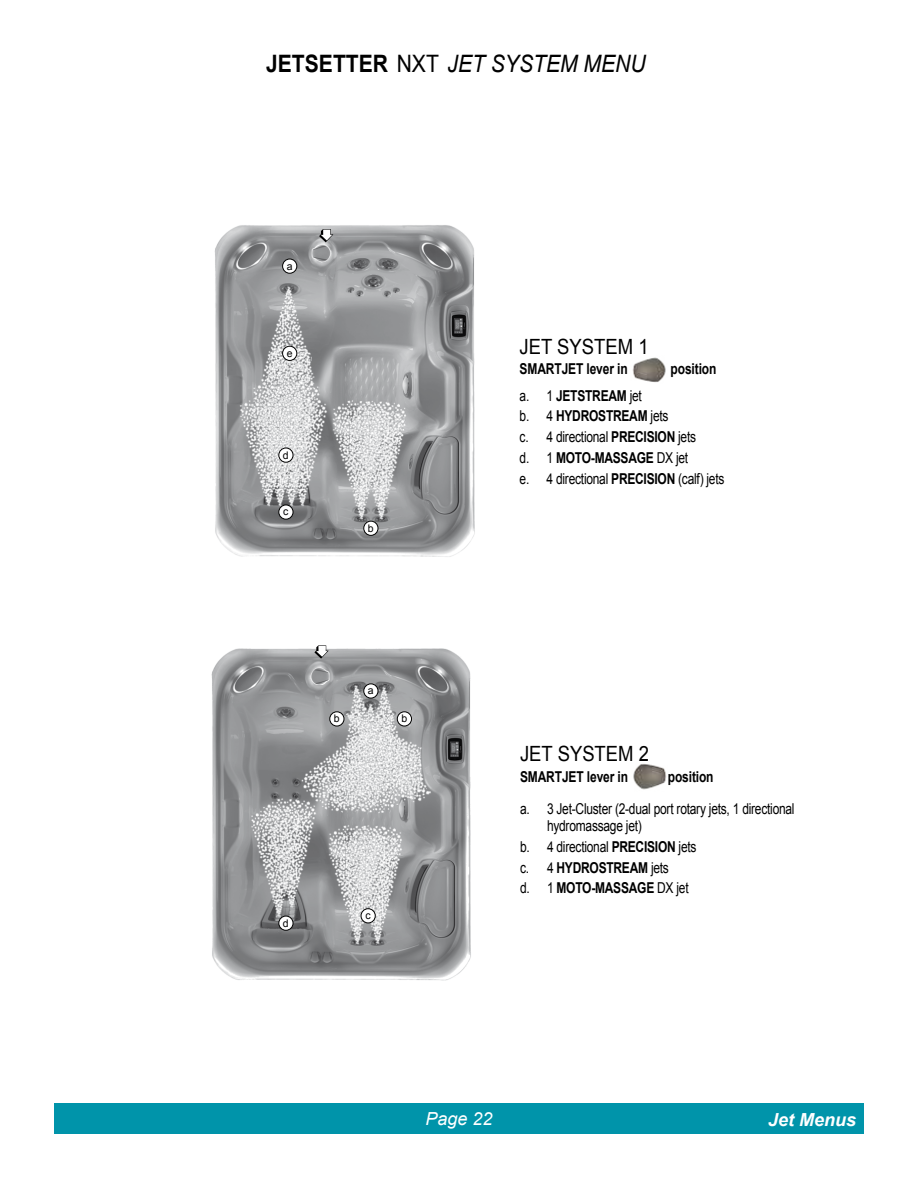
<style>
.page{position:relative;width:918px;height:1188px;background:#fff}
.page>*{position:absolute;margin:0;border:0;box-sizing:border-box;transform-origin:0 0}
.t1{font:italic 24px "Arial";color:#000;scale:.88 1}
.t2{font:21px "Arial";color:#000;scale:.88 1}
.t3{font:italic 700 18px "Arial";color:#fff}
.t4{font:italic 18px "Arial";color:#fff}
.t5{font:15px/20.9px "Arial";letter-spacing:-.02em;color:#000;scale:.8 1}
.t6{font:700 15px "Arial";letter-spacing:-.01em;color:#000;scale:.8 1}
.t7{font:10.5px "Arial";color:#000}
.s1{font-weight:700;font-style:normal}
.s2{font-style:normal}
.s3{font-weight:700}
</style>
<div class="page">
<div style="left:54px;top:1103px;width:810px;height:31px;background:#0094aa"></div>
<img style="left:633px;top:764px;width:34px;height:26px">
<img style="left:632px;top:357px;width:34px;height:26px">
<img style="left:211px;top:648px;width:260px;height:333px">
<img style="left:214px;top:225px;width:261px;height:332px">
<svg style="left:314px;top:645px;width:15px;height:14px"></svg>
<svg style="left:319px;top:229px;width:14px;height:13px"></svg>
<div style="left:283px;top:259px;width:14px;height:14px;background:#fff;border-radius:50%"></div>
<div style="left:282px;top:259px;width:15px;height:14px;border:1px solid #000;border-radius:50%"></div>
<div style="left:364px;top:521px;width:14px;height:14px;background:#fff;border-radius:50%"></div>
<div style="left:364px;top:521px;width:14px;height:15px;border:1px solid #000;border-radius:50%"></div>
<div style="left:279px;top:505px;width:14px;height:14px;background:#fff;border-radius:50%"></div>
<div style="left:279px;top:505px;width:14px;height:14px;border:1px solid #000;border-radius:50%"></div>
<div style="left:279px;top:448px;width:14px;height:14px;background:#fff;border-radius:50%"></div>
<div style="left:279px;top:448px;width:14px;height:14px;border:1px solid #000;border-radius:50%"></div>
<div style="left:364px;top:684px;width:14px;height:14px;background:#fff;border-radius:50%"></div>
<div style="left:364px;top:684px;width:14px;height:14px;border:1px solid #000;border-radius:50%"></div>
<div style="left:397px;top:712px;width:15px;height:14px;background:#fff;border-radius:50%"></div>
<div style="left:397px;top:712px;width:15px;height:14px;border:1px solid #000;border-radius:50%"></div>
<div style="left:361px;top:909px;width:14px;height:14px;background:#fff;border-radius:50%"></div>
<div style="left:361px;top:908px;width:14px;height:15px;border:1px solid #000;border-radius:50%"></div>
<div style="left:283px;top:346px;width:14px;height:14px;background:#fff;border-radius:50%"></div>
<div style="left:282px;top:346px;width:15px;height:15px;border:1px solid #000;border-radius:50%"></div>
<div style="left:330px;top:712px;width:14px;height:14px;background:#fff;border-radius:50%"></div>
<div style="left:330px;top:712px;width:14px;height:14px;border:1px solid #000;border-radius:50%"></div>
<div style="left:279px;top:916px;width:14px;height:14px;background:#fff;border-radius:50%"></div>
<div style="left:279px;top:916px;width:14px;height:15px;border:1px solid #000;border-radius:50%"></div>
<h1 class="t1" style="left:266px;top:48px;width:433px"><span class="s1">JETSETTER</span> <span class="s2">NXT</span> JET SYSTEM MENU</h1>
<p class="t7" style="left:287px;top:259px;width:7px">a</p>
<p class="t7" style="left:287px;top:346px;width:7px">e</p>
<p class="t7" style="left:283px;top:448px;width:7px">d</p>
<p class="t7" style="left:283px;top:505px;width:7px">c</p>
<p class="t7" style="left:368px;top:521px;width:7px">b</p>
<p class="t7" style="left:334px;top:712px;width:7px">b</p>
<p class="t7" style="left:368px;top:684px;width:7px">a</p>
<p class="t7" style="left:401px;top:712px;width:7px">b</p>
<p class="t7" style="left:283px;top:916px;width:7px">d</p>
<p class="t7" style="left:365px;top:909px;width:7px">c</p>
<h2 class="t2" style="left:520px;top:333px;width:148px">JET SYSTEM 1</h2>
<p class="t6" style="left:520px;top:359px;width:137px">SMARTJET lever in</p>
<p class="t6" style="left:671px;top:359px;width:59px">position</p>
<p class="t5" style="left:520px;top:385px;width:258px">a. 1 <span class="s3">JETSTREAM</span> jet<br>b. 4 <span class="s3">HYDROSTREAM</span> jets<br>c. 4 directional <span class="s3">PRECISION</span> jets<br>d. 1 <span class="s3">MOTO-MASSAGE</span> DX jet<br>e. 4 directional <span class="s3">PRECISION</span> (calf) jets</p>
<h2 class="t2" style="left:520px;top:740px;width:148px">JET SYSTEM 2</h2>
<p class="t6" style="left:520px;top:766px;width:137px">SMARTJET lever in</p>
<p class="t6" style="left:668px;top:766px;width:59px">position</p>
<p class="t5" style="left:547px;top:801px;width:311px;line-height:16.5px;text-indent:-27px">a. 3 Jet-Cluster (2‑dual port rotary jets, 1 directional hydromassage jet)</p>
<p class="t5" style="left:520px;top:836px;width:222px">b. 4 directional <span class="s3">PRECISION</span> jets c. 4 <span class="s3">HYDROSTREAM</span> jets<br>d. 1 <span class="s3">MOTO-MASSAGE</span> DX jet</p>
<p class="t4" style="left:425px;top:1107px;width:69px">Page 22</p>
<p class="t3" style="left:768px;top:1107px;width:90px">Jet Menus</p>
</div>
